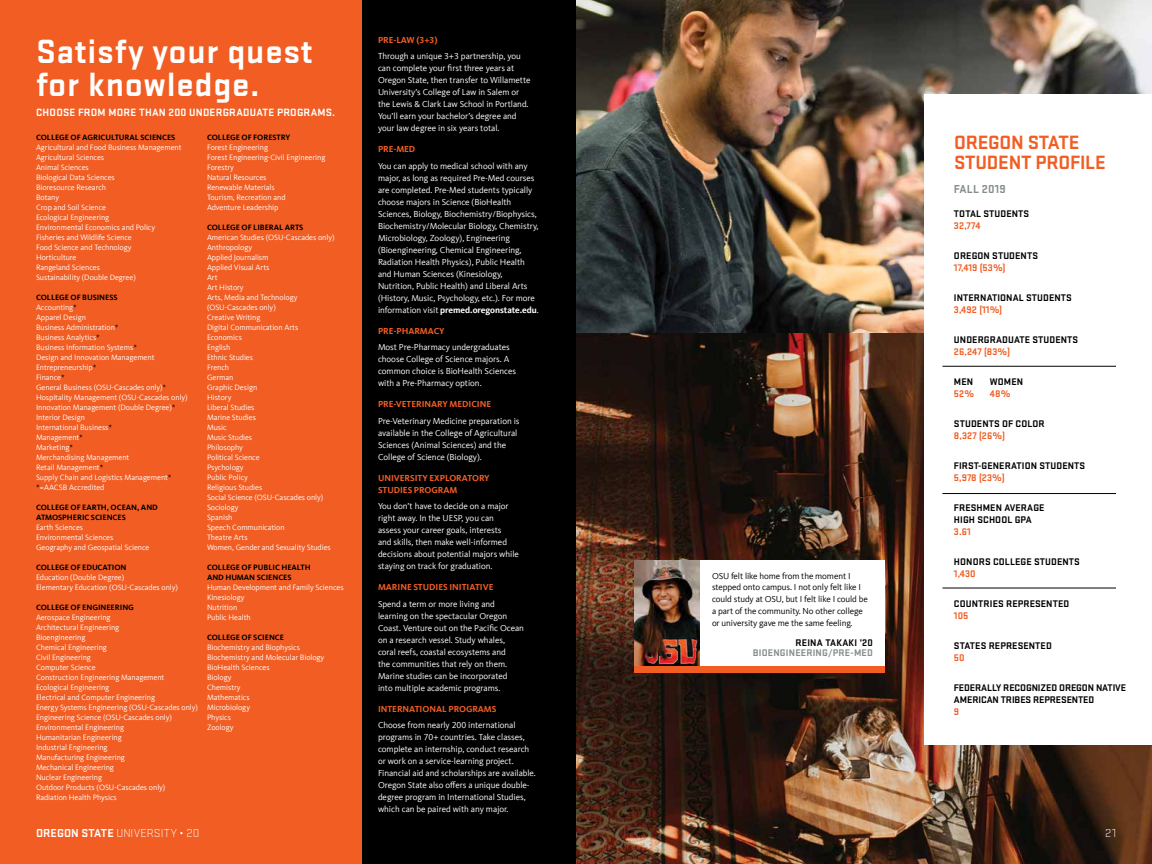
<style>
.page{position:relative;width:1152px;height:864px;background:#fff}
.page>*{position:absolute;margin:0;border:0;box-sizing:border-box;transform-origin:0 0}
.t1{font:700 35px/33px "Stratum 2";letter-spacing:.02em;color:#fff}
.t2{font:700 20px/20px "Stratum 2";letter-spacing:-.01em;color:#f15d22}
.t3{font:300 12px "Stratum 2";letter-spacing:.005em;color:#fff}
.t4{font:700 12px "Stratum 2";letter-spacing:.01em;color:#848d8c}
.t5{font:700 11px "Stratum 2";letter-spacing:.02em;color:#fff}
.t6{font:700 10px/12px "Stratum 2";letter-spacing:.01em;color:#000}
.t7{font:700 10px "Stratum 2";letter-spacing:.01em;color:#f15d22}
.t8{font:700 10px/12px "Stratum 2";letter-spacing:-.01em;color:#000}
.t9{font:700 10px "Stratum 2";letter-spacing:.02em;color:#848d8c}
.t10{font:9px/12px "Kievit Offc";letter-spacing:-.005em;color:#fff}
.t11{font:9px/12px "Kievit Offc";letter-spacing:-.01em;color:#000}
.t12{font:700 9px/12px "Kievit Offc";letter-spacing:-.005em;color:#f15d22}
.t13{font:8px/10px "Kievit Offc";letter-spacing:-.005em;color:#fff}
.t14{font:700 8px/10px "Kievit Offc";letter-spacing:-.005em;color:#000}
.s1{font-weight:700;color:#000}
.s2{color:#000}
.s3{font-weight:700}
</style>
<div class="page">
<div style="left:0;top:0;width:363px;height:864px;background:#f15d22"></div>
<div style="left:363px;top:0;width:213px;height:864px;background:#000"></div>
<img style="left:576px;top:0;width:576px;height:864px">
<div style="left:925px;top:94px;width:227px;height:650px;background:#fff"></div>
<hr style="left:942px;top:366px;width:174px;height:1px;background:#000">
<hr style="left:942px;top:493px;width:174px;height:1px;background:#000">
<hr style="left:942px;top:588px;width:174px;height:1px;background:#000">
<div style="left:700px;top:560px;width:185px;height:107px;background:#fff"></div>
<img style="left:635px;top:560px;width:65px;height:107px">
<div style="left:635px;top:667px;width:250px;height:6px;background:#f15d22"></div>
<h1 class="t1" style="left:36px;top:33px;width:278px">Satisfy your quest for knowledge.</h1>
<h3 class="t5" style="left:36px;top:105px;width:301px">CHOOSE FROM MORE THAN 200 UNDERGRADUATE PROGRAMS.</h3>
<p class="t14" style="left:36px;top:132px;width:141px">COLLEGE OF AGRICULTURAL SCIENCES</p>
<p class="t13" style="left:36px;top:142px;width:147px">Agricultural and Food Business Management<br>Agricultural Sciences<br>Animal Sciences<br>Biological Data Sciences<br>Bioresource Research<br>Botany<br>Crop and Soil Science<br>Ecological Engineering<br>Environmental Economics and Policy<br>Fisheries and Wildlife Science<br>Food Science and Technology<br>Horticulture<br>Rangeland Sciences<br>Sustainability (Double Degree)</p>
<p class="t13" style="left:36px;top:292px;width:153px"><span class="s1">COLLEGE OF BUSINESS<br></span>Accounting<span class="s2">*<br></span>Apparel Design<br>Business Administration<span class="s2">*<br></span>Business Analytics<span class="s2">*<br></span>Business Information Systems<span class="s2">*<br></span>Design and Innovation Management<br>Entrepreneurship<span class="s2">*<br></span>Finance<span class="s2">*<br></span>General Business (OSU-Cascades only)<span class="s2">*<br></span>Hospitality Management (OSU-Cascades only)<br>Innovation Management (Double Degree)<span class="s2">*<br></span>Interior Design<br>International Business<span class="s2">*<br></span>Management<span class="s2">*<br></span>Marketing<span class="s2">*<br></span>Merchandising Management<br>Retail Management<span class="s2">*<br></span>Supply Chain and Logistics Management<span class="s2">* *</span>=AACSB Accredited</p>
<p class="t14" style="left:36px;top:502px;width:123px">COLLEGE OF EARTH, OCEAN, AND<br>ATMOSPHERIC SCIENCES</p>
<p class="t13" style="left:36px;top:522px;width:115px">Earth Sciences<br>Environmental Sciences<br>Geography and Geospatial Science</p>
<p class="t14" style="left:36px;top:562px;width:92px">COLLEGE OF EDUCATION</p>
<p class="t13" style="left:36px;top:572px;width:144px">Education (Double Degree)<br>Elementary Education (OSU-Cascades only)</p>
<p class="t14" style="left:36px;top:602px;width:99px">COLLEGE OF ENGINEERING</p>
<p class="t13" style="left:36px;top:612px;width:163px">Aerospace Engineering<br>Architectural Engineering<br>Bioengineering<br>Chemical Engineering<br>Civil Engineering<br>Computer Science<br>Construction Engineering Management<br>Ecological Engineering<br>Electrical and Computer Engineering<br>Energy Systems Engineering (OSU-Cascades only)<br>Engineering Science (OSU-Cascades only)<br>Environmental Engineering<br>Humanitarian Engineering<br>Industrial Engineering<br>Manufacturing Engineering<br>Mechanical Engineering<br>Nuclear Engineering<br>Outdoor Products (OSU-Cascades only)<br>Radiation Health Physics</p>
<p class="t14" style="left:207px;top:132px;width:85px">COLLEGE OF FORESTRY</p>
<p class="t13" style="left:207px;top:142px;width:120px">Forest Engineering<br>Forest Engineering-Civil Engineering<br>Forestry<br>Natural Resources<br>Renewable Materials<br>Tourism, Recreation and<br>Adventure Leadership</p>
<p class="t14" style="left:207px;top:222px;width:98px">COLLEGE OF LIBERAL ARTS</p>
<p class="t13" style="left:207px;top:232px;width:129px">American Studies (OSU-Cascades only)<br>Anthropology<br>Applied Journalism<br>Applied Visual Arts<br>Art<br>Art History<br>Arts, Media and Technology (OSU-Cascades only)<br>Creative Writing<br>Digital Communication Arts<br>Economics<br>English<br>Ethnic Studies<br>French<br>German<br>Graphic Design<br>History<br>Liberal Studies<br>Marine Studies<br>Music<br>Music Studies<br>Philosophy<br>Political Science<br>Psychology<br>Public Policy<br>Religious Studies<br>Social Science (OSU-Cascades only)<br>Sociology<br>Spanish<br>Speech Communication<br>Theatre Arts<br>Women, Gender and Sexuality Studies</p>
<p class="t14" style="left:207px;top:562px;width:105px">COLLEGE OF PUBLIC HEALTH<br>AND HUMAN SCIENCES</p>
<p class="t13" style="left:207px;top:582px;width:138px">Human Development and Family Sciences<br>Kinesiology<br>Nutrition<br>Public Health</p>
<p class="t14" style="left:207px;top:632px;width:79px">COLLEGE OF SCIENCE</p>
<p class="t13" style="left:207px;top:642px;width:119px">Biochemistry and Biophysics<br>Biochemistry and Molecular Biology<br>BioHealth Sciences<br>Biology<br>Chemistry<br>Mathematics<br>Microbiology<br>Physics<br>Zoology</p>
<p class="t12" style="left:378px;top:34px;width:61px">PRE-LAW (3+3)</p>
<p class="t10" style="left:378px;top:50px;width:154px">Through a unique 3+3 partnership, you can complete your first three years at Oregon State, then transfer to Willamette University’s College of Law in Salem or the Lewis &amp; Clark Law School in Portland.<br>You’ll earn your bachelor’s degree and your law degree in six years total.</p>
<p class="t12" style="left:378px;top:143px;width:39px">PRE-MED</p>
<p class="t10" style="left:378px;top:160px;width:162px">You can apply to medical school with any major, as long as required Pre-Med courses are completed. Pre-Med students typically choose majors in Science (BioHealth Sciences, Biology, Biochemistry/Biophysics, Biochemistry/Molecular Biology, Chemistry, Microbiology, Zoology), Engineering (Bioengineering, Chemical Engineering, Radiation Health Physics), Public Health and Human Sciences (Kinesiology, Nutrition, Public Health) and Liberal Arts (History, Music, Psychology, etc.). For more information visit <span class="s3">premed.oregonstate.edu</span>.</p>
<p class="t12" style="left:378px;top:325px;width:68px">PRE-PHARMACY</p>
<p class="t10" style="left:378px;top:341px;width:140px">Most Pre-Pharmacy undergraduates choose College of Science majors. A common choice is BioHealth Sciences with a Pre-Pharmacy option.</p>
<p class="t12" style="left:378px;top:398px;width:115px">PRE-VETERINARY MEDICINE</p>
<p class="t10" style="left:378px;top:415px;width:143px">Pre-Veterinary Medicine preparation is available in the College of Agricultural Sciences (Animal Sciences) and the College of Science (Biology).</p>
<p class="t12" style="left:378px;top:472px;width:113px">UNIVERSITY EXPLORATORY<br>STUDIES PROGRAM</p>
<p class="t10" style="left:378px;top:500px;width:142px">You don’t have to decide on a major right away. In the UESP, you can assess your career goals, interests<br>and skills, then make well-informed decisions about potential majors while staying on track for graduation.</p>
<p class="t12" style="left:378px;top:581px;width:117px">MARINE STUDIES INITIATIVE</p>
<p class="t10" style="left:378px;top:598px;width:148px">Spend a term or more living and learning on the spectacular Oregon Coast. Venture out on the Pacific Ocean on a research vessel. Study whales, coral reefs, coastal ecosystems and<br>the communities that rely on them.<br>Marine studies can be incorporated into multiple academic programs.</p>
<p class="t12" style="left:378px;top:703px;width:120px">INTERNATIONAL PROGRAMS</p>
<p class="t10" style="left:378px;top:719px;width:159px">Choose from nearly 200 international programs in 70+ countries. Take classes, complete an internship, conduct research or work on a service-learning project.<br>Financial aid and scholarships are available.<br>Oregon State also offers a unique double&shy;degree program in International Studies, which can be paired with any major.</p>
<p class="t11" style="left:712px;top:570px;width:157px">OSU felt like home from the moment I stepped onto campus. I not only felt like I could study at OSU, but I felt like I could be a part of the community. No other college or university gave me the same feeling.</p>
<p class="t6" style="left:796px;top:636px;width:79px">REINA TAKAKI ’20</p>
<p class="t9" style="left:753px;top:645px;width:122px">BIOENGINEERING/PRE-MED</p>
<h2 class="t2" style="left:954px;top:131px;width:153px">OREGON STATE<br>STUDENT PROFILE</h2>
<h3 class="t4" style="left:954px;top:181px;width:53px">FALL 2019</h3>
<p class="t6" style="left:954px;top:207px;width:77px">TOTAL STUDENTS</p>
<p class="t7" style="left:954px;top:219px;width:28px">32,774</p>
<p class="t6" style="left:954px;top:249px;width:86px">OREGON STUDENTS</p>
<p class="t7" style="left:954px;top:261px;width:53px">17,419 (53%)</p>
<p class="t6" style="left:954px;top:291px;width:119px">INTERNATIONAL STUDENTS</p>
<p class="t7" style="left:954px;top:303px;width:50px">3,492 (11%)</p>
<p class="t6" style="left:954px;top:333px;width:126px">UNDERGRADUATE STUDENTS</p>
<p class="t7" style="left:954px;top:345px;width:58px">26,247 (83%)</p>
<p class="t6" style="left:954px;top:375px;width:21px">MEN</p>
<p class="t6" style="left:990px;top:375px;width:35px">WOMEN</p>
<p class="t7" style="left:954px;top:387px;width:22px">52%</p>
<p class="t7" style="left:990px;top:387px;width:22px">48%</p>
<p class="t6" style="left:954px;top:417px;width:92px">STUDENTS OF COLOR</p>
<p class="t7" style="left:954px;top:429px;width:53px">8,327 (26%)</p>
<p class="t6" style="left:954px;top:459px;width:133px">FIRST-GENERATION STUDENTS</p>
<p class="t7" style="left:954px;top:471px;width:52px">5,978 (23%)</p>
<p class="t6" style="left:954px;top:501px;width:92px">FRESHMEN AVERAGE<br>HIGH SCHOOL GPA</p>
<p class="t7" style="left:954px;top:525px;width:19px">3.61</p>
<p class="t6" style="left:954px;top:555px;width:127px">HONORS COLLEGE STUDENTS</p>
<p class="t7" style="left:954px;top:567px;width:23px">1,430</p>
<p class="t6" style="left:954px;top:597px;width:117px">COUNTRIES REPRESENTED</p>
<p class="t7" style="left:954px;top:609px;width:16px">105</p>
<p class="t6" style="left:954px;top:639px;width:99px">STATES REPRESENTED</p>
<p class="t7" style="left:954px;top:651px;width:12px">50</p>
<p class="t8" style="left:954px;top:681px;width:174px">FEDERALLY RECOGNIZED OREGON NATIVE<br>AMERICAN TRIBES REPRESENTED</p>
<p class="t7" style="left:954px;top:705px;width:7px">9</p>
<h3 class="t3" style="left:36px;top:826px;width:165px"><span class="s3">OREGON STATE</span> UNIVERSITY • 20</h3>
<h3 class="t3" style="left:1105px;top:826px;width:12px">21</h3>
</div>
